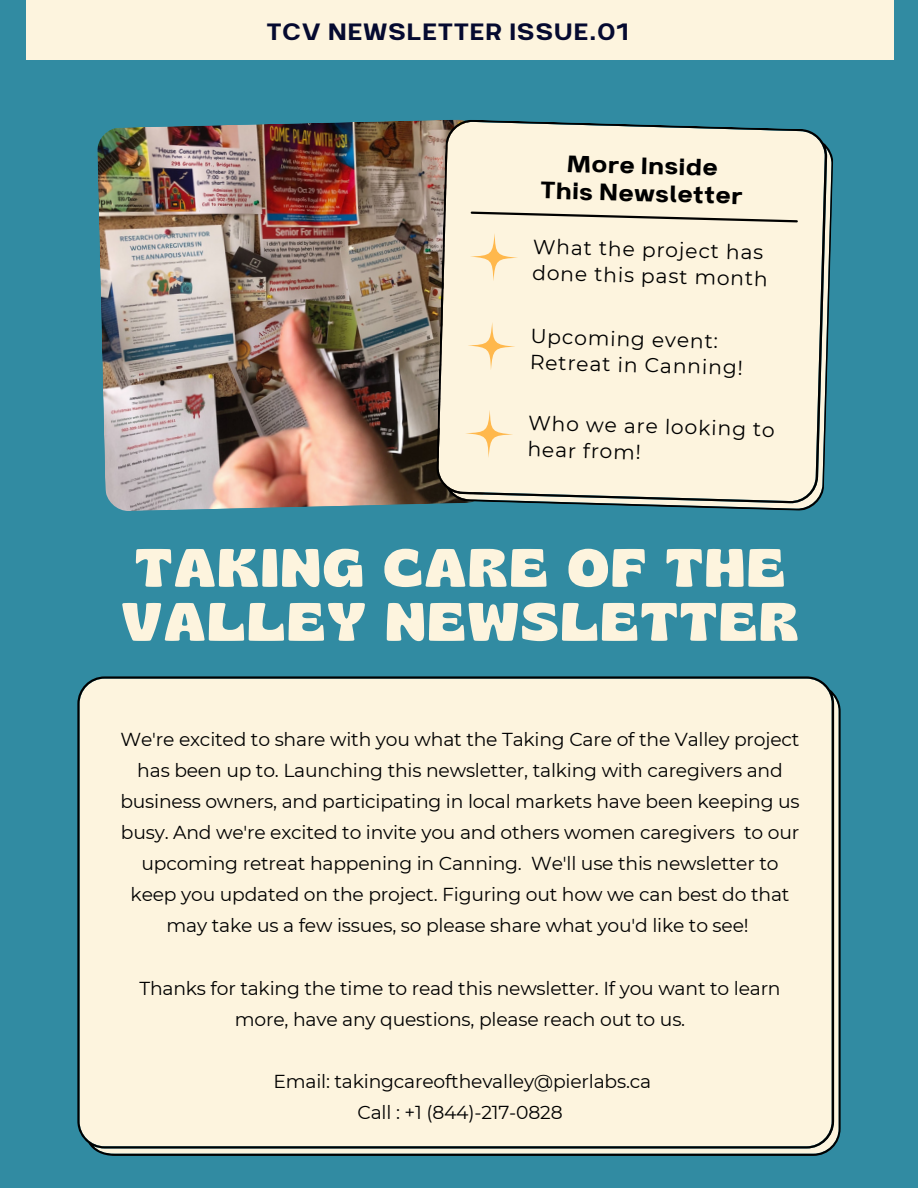
<style>
.page{position:relative;width:918px;height:1188px;background:#318ba2}
.page>*{position:absolute;margin:0;border:0;box-sizing:border-box;transform-origin:0 0}
.t1{font:700 53.55px/54px "Gliker";letter-spacing:.05em;color:#fdf4de}
.t2{font:28.2px/27.5px "Breul Grotesk A";color:#000;text-align:center}
.t3{font:28.2px "Breul Grotesk A";letter-spacing:.04em;color:#050a30}
.t4{font:20.4px/26.2px "Montserrat";color:#000}
.t5{font:18.75px/31px "Montserrat";letter-spacing:-.01em;color:#000;text-align:center}
</style>
<div class="page">
<img style="left:97px;top:120px;width:339px;height:391px">
<div style="left:77px;top:676px;width:763px;height:480px;background:#fdf4de"></div>
<svg style="left:436px;top:119px;width:397px;height:392px;fill:#fdf4de"></svg>
<div style="left:26px;top:0;width:868px;height:60px;background:#fdf4de"></div>
<svg style="left:469px;top:210px;width:330px;height:14px"></svg>
<svg style="left:469px;top:232px;width:50px;height:50px"></svg>
<svg style="left:467px;top:321px;width:49px;height:50px"></svg>
<svg style="left:464px;top:409px;width:50px;height:50px"></svg>
<h2 class="t3" style="left:267px;top:9px;width:363px">TCV NEWSLETTER ISSUE.01</h2>
<h2 class="t2" style="left:542px;top:145px;width:203px;rotate:2deg">More Inside<br>This Newsletter</h2>
<p class="t4" style="left:534px;top:232px;width:237px;rotate:2deg">What the project has done this past month</p>
<p class="t4" style="left:531px;top:322px;width:215px;line-height:25.8px;rotate:2deg">Upcoming event:<br>Retreat in Canning!</p>
<p class="t4" style="left:529px;top:408px;width:248px;line-height:26.8px;rotate:2deg">Who we are looking to hear from!</p>
<h1 class="t1" style="left:122px;top:539px;width:678px">TAKING CARE OF THE<br>VALLEY NEWSLETTER</h1>
<p class="t5" style="left:120px;top:723px;width:681px">We're excited to share with you what the Taking Care of the Valley project has been up to. Launching this newsletter, talking with caregivers and business owners, and participating in local markets have been keeping us busy. And we're excited to invite you and others women caregivers to our upcoming retreat happening in Canning. We'll use this newsletter to keep you updated on the project. Figuring out how we can best do that may take us a few issues, so please share what you'd like to see!</p>
<p class="t5" style="left:139px;top:972px;width:643px">Thanks for taking the time to read this newsletter. If you want to learn more, have any questions, please reach out to us.</p>
<p class="t5" style="left:273px;top:1066px;width:379px">Email: takingcareofthevalley@pierlabs.ca<br>Call : +1 (844)-217-0828</p>
</div>
